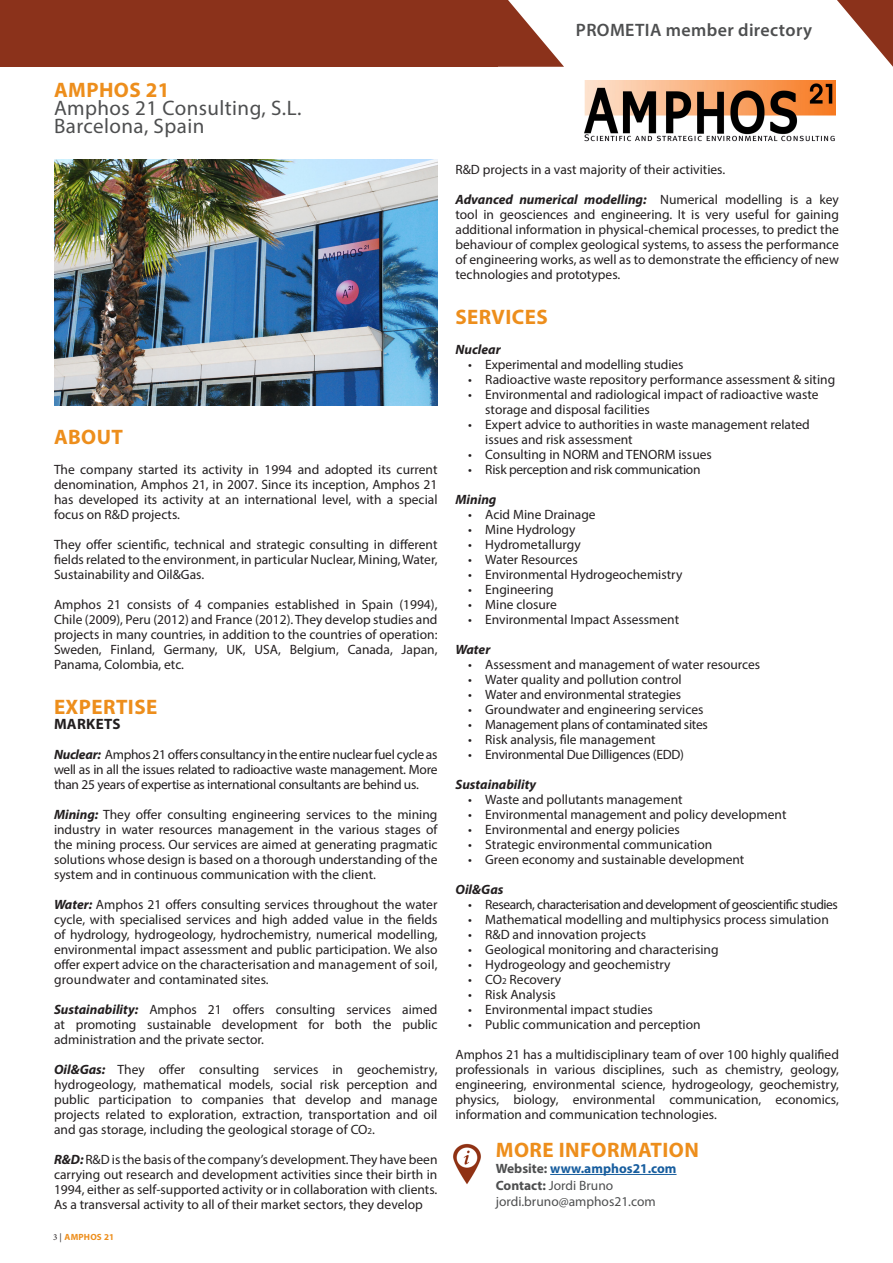
<style>
.page{position:relative;width:893px;height:1263px;background:#fff}
.page>*{position:absolute;margin:0;border:0;box-sizing:border-box;transform-origin:0 0}
.t1{font:700 21px "Myriad Pro";letter-spacing:.02em;color:#ed8e1c}
.t2{font:21px "Myriad Pro";letter-spacing:.02em;color:#4e4f50}
.t3{font:600 18px "Myriad Pro";letter-spacing:.02em;color:#4e4f50}
.t4{font:700 15px "Myriad Pro";letter-spacing:.02em;color:#231f20}
.t5{font:13.5px/15px "Myriad Pro";color:#231f20;text-align:justify}
.t6{font:13.5px "Myriad Pro";letter-spacing:-.02em;color:#231f20}
.t7{font:13.5px "Myriad Pro";letter-spacing:-.03em;color:#231f20}
.t8{font:13.5px "Myriad Pro";color:#4e4f50}
.t9{font:italic 700 13.5px "Myriad Pro";color:#231f20}
.t10{font:700 13.5px "Myriad Pro";color:#175d9e}
.t11{font:700 9px "Myriad Pro";letter-spacing:.02em;color:#ed8e1c}
.s1{font-weight:700;font-style:italic}
.s2{font-size:9px}
.s3{color:#4e4f50}
.s4{font-weight:700}
.s5{font-family:"Minion Pro";font-weight:400;color:#231f20}
</style>
<div class="page">
<svg style="left:837px;top:0;width:56px;height:67px"></svg>
<div style="left:0;top:0;width:497px;height:67px;background:#8b321b"></div>
<svg style="left:497px;top:0;width:67px;height:67px"></svg>
<img style="left:584px;top:81px;width:251px;height:61px">
<hr style="left:550px;top:1174px;width:126px;height:1px;background:#175d9e">
<img style="left:453px;top:1143px;width:28px;height:41px">
<img style="left:54px;top:160px;width:383px;height:246px">
<p class="t1" style="left:54px;top:76px;width:117px">AMPHOS 21</p>
<p class="t2" style="left:54px;top:95px;width:249px">Amphos 21 Consulting, S.L.</p>
<p class="t2" style="left:54px;top:113px;width:152px">Barcelona, Spain</p>
<h2 class="t3" style="left:576px;top:18px;width:238px">PROMETIA member directory</h2>
<p class="t5" style="left:455px;top:162px;width:271px">R&amp;D projects in a vast majority of their activities.</p>
<p class="t5" style="left:455px;top:192px;width:385px"><span class="s1">Advanced numerical modelling:</span> Numerical modelling is a key tool in geosciences and engineering. It is very useful for gaining additional information in physical-chemical processes, to predict the behaviour of complex geological systems, to assess the performance of engineering works, as well as to demonstrate the efficiency of new technologies and prototypes.</p>
<p class="t1" style="left:455px;top:303px;width:94px">SERVICES</p>
<p class="t9" style="left:455px;top:341px;width:47px">Nuclear</p>
<p class="t5" style="left:468px;top:357px;width:217px">• Experimental and modelling studies</p>
<p class="t5" style="left:468px;top:372px;width:369px">• Radioactive waste repository performance assessment &amp; siting</p>
<p class="t5" style="left:485px;top:387px;width:335px;text-indent:-17px">• Environmental and radiological impact of radioactive waste storage and disposal facilities</p>
<p class="t5" style="left:485px;top:417px;width:326px;text-indent:-17px">• Expert advice to authorities in waste management related issues and risk assessment</p>
<p class="t5" style="left:468px;top:447px;width:245px">• Consulting in NORM and TENORM issues</p>
<p class="t6" style="left:468px;top:461px;width:234px">• Risk perception and risk communication</p>
<p class="t9" style="left:455px;top:491px;width:42px">Mining</p>
<p class="t5" style="left:468px;top:507px;width:129px">• Acid Mine Drainage</p>
<p class="t5" style="left:468px;top:522px;width:109px">• Mine Hydrology</p>
<p class="t5" style="left:468px;top:537px;width:114px">• Hydrometallurgy</p>
<p class="t5" style="left:468px;top:552px;width:111px">• Water Resources</p>
<p class="t5" style="left:468px;top:567px;width:216px">• Environmental Hydrogeochemistry</p>
<p class="t5" style="left:468px;top:582px;width:87px">• Engineering</p>
<p class="t5" style="left:468px;top:597px;width:90px">• Mine closure</p>
<p class="t5" style="left:468px;top:612px;width:212px">• Environmental Impact Assessment</p>
<p class="t9" style="left:455px;top:641px;width:36px">Water</p>
<p class="t5" style="left:468px;top:657px;width:294px">• Assessment and management of water resources</p>
<p class="t5" style="left:468px;top:672px;width:215px">• Water quality and pollution control</p>
<p class="t5" style="left:468px;top:687px;width:214px">• Water and environmental strategies</p>
<p class="t5" style="left:468px;top:702px;width:237px">• Groundwater and engineering services</p>
<p class="t6" style="left:468px;top:716px;width:241px">• Management plans of contaminated sites</p>
<p class="t5" style="left:468px;top:732px;width:189px">• Risk analysis, file management</p>
<p class="t6" style="left:468px;top:746px;width:217px">• Environmental Due Dilligences (EDD)</p>
<p class="t9" style="left:455px;top:776px;width:82px">Sustainability</p>
<p class="t5" style="left:468px;top:792px;width:216px">• Waste and pollutants management</p>
<p class="t5" style="left:468px;top:807px;width:320px">• Environmental management and policy development</p>
<p class="t5" style="left:468px;top:822px;width:213px">• Environmental and energy policies</p>
<p class="t5" style="left:468px;top:837px;width:245px">• Strategic environmental communication</p>
<p class="t5" style="left:468px;top:852px;width:278px">• Green economy and sustainable development</p>
<p class="t9" style="left:455px;top:881px;width:49px">Oil&amp;Gas</p>
<p class="t7" style="left:468px;top:896px;width:371px">• Research, characterisation and development of geoscientific studies</p>
<p class="t5" style="left:468px;top:912px;width:362px">• Mathematical modelling and multiphysics process simulation</p>
<p class="t5" style="left:468px;top:927px;width:179px">• R&amp;D and innovation projects</p>
<p class="t5" style="left:468px;top:942px;width:252px">• Geological monitoring and characterising</p>
<p class="t5" style="left:468px;top:957px;width:204px">• Hydrogeology and geochemistry</p>
<p class="t5" style="left:468px;top:972px;width:94px">• CO<span class="s2">2</span> Recovery</p>
<p class="t5" style="left:468px;top:987px;width:89px">• Risk Analysis</p>
<p class="t5" style="left:468px;top:1002px;width:186px">• Environmental impact studies</p>
<p class="t5" style="left:468px;top:1017px;width:234px">• Public communication and perception</p>
<p class="t5" style="left:455px;top:1047px;width:385px">Amphos 21 has a multidisciplinary team of over 100 highly qualified professionals in various disciplines, such as chemistry, geology, engineering, environmental science, hydrogeology, geochemistry, physics, biology, environmental communication, economics, information and communication technologies.</p>
<p class="t1" style="left:54px;top:423px;width:71px">ABOUT</p>
<p class="t5" style="left:54px;top:462px;width:385px">The company started its activity in 1994 and adopted its current denomination, Amphos 21, in 2007. Since its inception, Amphos 21 has developed its activity at an international level, with a special focus on R&amp;D projects.</p>
<p class="t5" style="left:54px;top:537px;width:385px">They offer scientific, technical and strategic consulting in different fields related to the environment, in particular Nuclear, Mining, Water, Sustainability and Oil&amp;Gas.</p>
<p class="t5" style="left:54px;top:597px;width:385px">Amphos 21 consists of 4 companies established in Spain (1994), Chile (2009), Peru (2012) and France (2012). They develop studies and projects in many countries, in addition to the countries of operation:<br>Sweden, Finland, Germany, UK, USA, Belgium, Canada, Japan, Panama, Colombia, etc.</p>
<p class="t1" style="left:54px;top:693px;width:105px">EXPERTISE</p>
<p class="t4" style="left:54px;top:714px;width:68px">MARKETS</p>
<p class="t5" style="left:54px;top:747px;width:385px"><span class="s1">Nuclear:</span> Amphos 21 offers consultancy in the entire nuclear fuel cycle as well as in all the issues related to radioactive waste management. More than 25 years of expertise as international consultants are behind us.</p>
<p class="t5" style="left:54px;top:807px;width:385px"><span class="s1">Mining:</span> They offer consulting engineering services to the mining industry in water resources management in the various stages of the mining process. Our services are aimed at generating pragmatic solutions whose design is based on a thorough understanding of the system and in continuous communication with the client.</p>
<p class="t5" style="left:54px;top:897px;width:385px"><span class="s1">Water:</span> Amphos 21 offers consulting services throughout the water cycle, with specialised services and high added value in the fields of hydrology, hydrogeology, hydrochemistry, numerical modelling, environmental impact assessment and public participation. We also offer expert advice on the characterisation and management of soil, groundwater and contaminated sites.</p>
<p class="t5" style="left:54px;top:1002px;width:385px"><span class="s1">Sustainability:</span> Amphos 21 offers consulting services aimed at promoting sustainable development for both the public administration and the private sector.</p>
<p class="t5" style="left:54px;top:1062px;width:385px"><span class="s1">Oil&amp;Gas:</span> They offer consulting services in geochemistry, hydrogeology, mathematical models, social risk perception and public participation to companies that develop and manage projects related to exploration, extraction, transportation and oil and gas storage, including the geological storage of CO<span class="s2">2</span>.</p>
<p class="t5" style="left:54px;top:1152px;width:385px"><span class="s1">R&amp;D:</span> R&amp;D is the basis of the company’s development. They have been carrying out research and development activities since their birth in 1994, either as self-supported activity or in collaboration with clients.<br>As a transversal activity to all of their market sectors, they develop</p>
<p class="t10" style="left:496px;top:1160px;width:182px"><span class="s3">Website:</span> www.amphos21.com</p>
<p class="t1" style="left:496px;top:1136px;width:204px">MORE INFORMATION</p>
<p class="t8" style="left:496px;top:1177px;width:119px"><span class="s4">Contact:</span> Jordi Bruno</p>
<p class="t8" style="left:496px;top:1193px;width:161px">jordi.bruno@amphos21.com</p>
<p class="t11" style="left:53px;top:1231px;width:63px"><span class="s5">3 |</span> AMPHOS 21</p>
</div>
